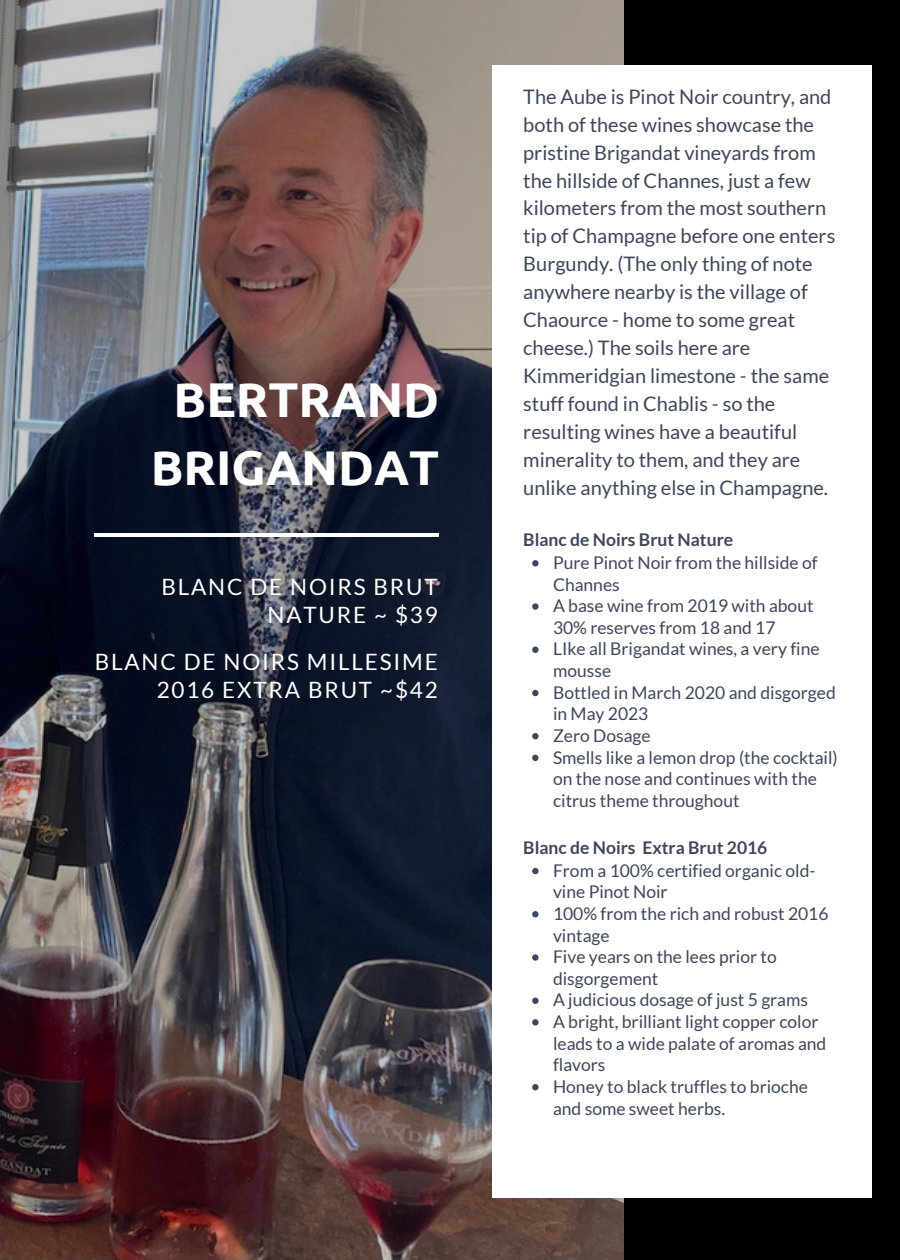
<style>
.page{position:relative;width:900px;height:1260px;background:#000}
.page>*{position:absolute;margin:0;border:0;box-sizing:border-box;transform-origin:0 0}
.t1{font:700 48.75px/67.5px "Ubuntu";color:#fff;text-align:center}
.t2{font:22.5px/28px "Lato";letter-spacing:.08em;color:#fff;text-align:right}
.t3{font:20px/28px "Lato";color:#3d465a}
.t4{font:17.5px/21.5px "Lato";color:#3d465a}
.t5{font:700 17.5px "Lato";color:#3d465a}
</style>
<div class="page">
<img style="left:0;top:0;width:623px;height:1260px">
<div style="left:492px;top:65px;width:379px;height:1133px;background:#fff"></div>
<hr style="left:94px;top:533px;width:345px;height:4px;background:#fff">
<svg style="left:532px;top:560px;width:7px;height:6px"></svg>
<svg style="left:532px;top:603px;width:7px;height:7px"></svg>
<svg style="left:532px;top:647px;width:7px;height:6px"></svg>
<svg style="left:532px;top:690px;width:7px;height:6px"></svg>
<svg style="left:532px;top:733px;width:7px;height:6px"></svg>
<svg style="left:532px;top:755px;width:7px;height:6px"></svg>
<svg style="left:532px;top:868px;width:7px;height:6px"></svg>
<svg style="left:532px;top:911px;width:7px;height:6px"></svg>
<svg style="left:532px;top:954px;width:7px;height:7px"></svg>
<svg style="left:532px;top:998px;width:7px;height:6px"></svg>
<svg style="left:532px;top:1019px;width:7px;height:7px"></svg>
<svg style="left:532px;top:1084px;width:7px;height:6px"></svg>
<p class="t1" style="left:151px;top:365px;width:290px">BERTRAND<br>BRIGANDAT</p>
<p class="t2" style="left:161px;top:572px;width:278px">BLANC DE NOIRS BRUT<br>NATURE ~ $39</p>
<p class="t2" style="left:95px;top:647px;width:344px">BLANC DE NOIRS MILLESIME<br>2016 EXTRA BRUT ~$42</p>
<p class="t3" style="left:523px;top:82px;width:314px">The Aube is Pinot Noir country, and both of these wines showcase the pristine Brigandat vineyards from the hillside of Channes, just a few kilometers from the most southern tip of Champagne before one enters<br>Burgundy. (The only thing of note anywhere nearby is the village of<br>Chaource - home to some great cheese.) The soils here are<br>Kimmeridgian limestone - the same stuff found in Chablis - so the resulting wines have a beautiful minerality to them, and they are unlike anything else in Champagne.</p>
<p class="t5" style="left:523px;top:529px;width:211px">Blanc de Noirs Brut Nature</p>
<p class="t4" style="left:553px;top:552px;width:266px">Pure Pinot Noir from the hillside of<br>Channes</p>
<p class="t4" style="left:553px;top:595px;width:262px">A base wine from 2019 with about<br>30% reserves from 18 and 17</p>
<p class="t4" style="left:553px;top:638px;width:268px">LIke all Brigandat wines, a very fine mousse</p>
<p class="t4" style="left:553px;top:681px;width:284px">Bottled in March 2020 and disgorged in May 2023</p>
<p class="t4" style="left:553px;top:724px;width:99px">Zero Dosage</p>
<p class="t4" style="left:553px;top:746px;width:286px">Smells like a lemon drop (the cocktail) on the nose and continues with the citrus theme throughout</p>
<p class="t5" style="left:523px;top:837px;width:246px">Blanc de Noirs Extra Brut 2016</p>
<p class="t4" style="left:553px;top:859px;width:264px">From a 100% certified organic old&shy;vine Pinot Noir</p>
<p class="t4" style="left:553px;top:902px;width:277px">100% from the rich and robust 2016 vintage</p>
<p class="t4" style="left:553px;top:946px;width:225px">Five years on the lees prior to disgorgement</p>
<p class="t4" style="left:553px;top:989px;width:257px">A judicious dosage of just 5 grams</p>
<p class="t4" style="left:553px;top:1011px;width:275px">A bright, brilliant light copper color leads to a wide palate of aromas and flavors</p>
<p class="t4" style="left:553px;top:1075px;width:256px">Honey to black truffles to brioche and some sweet herbs.</p>
</div>
